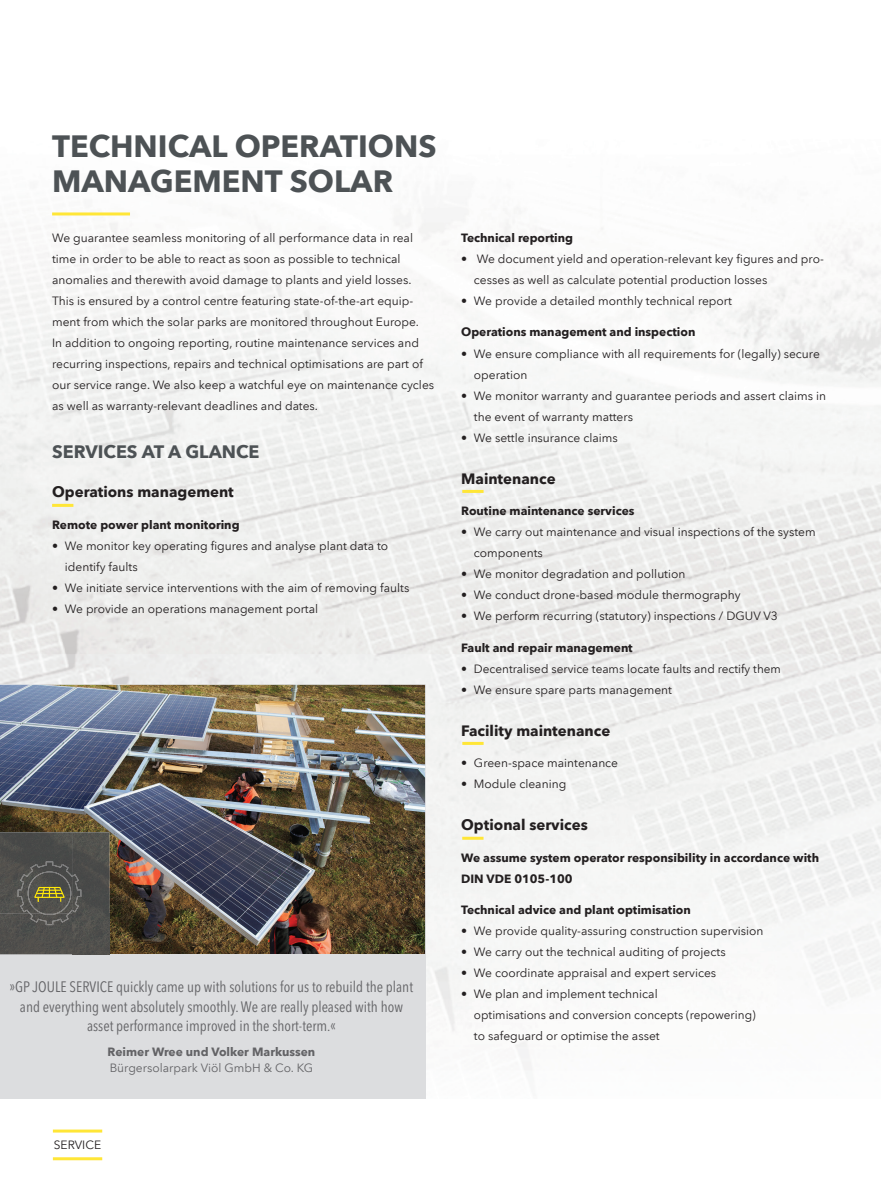
<style>
.page{position:relative;width:881px;height:1191px;background:#fff}
.page>*{position:absolute;margin:0;border:0;box-sizing:border-box;transform-origin:0 0}
.t1{font:700 30.75px/34.5px "Avenir Next LT Pro";color:#4d5255}
.t2{font:700 18px "Avenir Next LT Pro";color:#4d5255}
.t3{font:condensed 15px/19.5px "Avenir Next LT Pro";color:#636366;text-align:center}
.t4{font:700 15px "Avenir Next LT Pro";color:#231f20}
.t5{font:12px/21px "Avenir Next LT Pro";color:#231f20}
.t6{font:700 12px/21px "Avenir Next LT Pro";color:#231f20}
.t7{font:12px "Avenir Next LT Pro";color:#636366}
.t8{font:700 12px "Avenir Next LT Pro";color:#636366}
</style>
<div class="page">
<img style="left:0;top:210px;width:880px;height:493px">
<img style="left:425px;top:703px;width:351px;height:346px">
<img style="left:0;top:685px;width:425px;height:269px">
<div style="left:0;top:954px;width:425px;height:144px;background:#dcdddf"></div>
<img style="left:0;top:832px;width:109px;height:122px">
<hr style="left:53px;top:1157px;width:49px;height:3px;background:#ffe637">
<hr style="left:53px;top:1129px;width:49px;height:3px;background:#ffe637">
<img style="left:18px;top:861px;width:63px;height:64px">
<img style="left:28px;top:871px;width:43px;height:44px">
<svg style="left:33px;top:886px;width:32px;height:15px"></svg>
<hr style="left:52px;top:212px;width:78px;height:3px;background:#ffe637">
<hr style="left:52px;top:504px;width:21px;height:3px;background:#ffe637">
<hr style="left:462px;top:490px;width:21px;height:3px;background:#ffe637">
<hr style="left:462px;top:742px;width:21px;height:3px;background:#ffe637">
<hr style="left:462px;top:836px;width:21px;height:3px;background:#ffe637">
<h1 class="t1" style="left:52px;top:129px;width:386px">TECHNICAL OPERATIONS<br>MANAGEMENT SOLAR</h1>
<p class="t5" style="left:52px;top:227px;width:383px">We guarantee seamless monitoring of all performance data in real time in order to be able to react as soon as possible to technical anomalies and therewith avoid damage to plants and yield losses.<br>This is ensured by a control centre featuring state-of-the-art equip&shy;ment from which the solar parks are monitored throughout Europe.<br>In addition to ongoing reporting, routine maintenance services and recurring inspections, repairs and technical optimisations are part of our service range. We also keep a watchful eye on maintenance cycles as well as warranty-relevant deadlines and dates.</p>
<h2 class="t2" style="left:52px;top:440px;width:209px">SERVICES AT A GLANCE</h2>
<p class="t4" style="left:52px;top:483px;width:183px">Operations management</p>
<p class="t6" style="left:52px;top:514px;width:189px">Remote power plant monitoring</p>
<p class="t5" style="left:65px;top:535px;width:325px;text-indent:-13px">• We monitor key operating figures and analyse plant data to identify faults</p>
<p class="t5" style="left:52px;top:577px;width:358px">• We initiate service interventions with the aim of removing faults</p>
<p class="t5" style="left:52px;top:598px;width:267px">• We provide an operations management portal</p>
<p class="t3" style="left:10px;top:977px;width:404px">»GP JOULE SERVICE quickly came up with solutions for us to rebuild the plant and everything went absolutely smoothly. We are really pleased with how asset performance improved in the short-term.«</p>
<p class="t8" style="left:108px;top:1044px;width:209px">Reimer Wree und Volker Markussen</p>
<p class="t7" style="left:110px;top:1061px;width:205px">Bürgersolarpark Viöl GmbH &amp; Co. KG</p>
<p class="t6" style="left:461px;top:227px;width:113px">Technical reporting</p>
<p class="t5" style="left:474px;top:248px;width:351px;text-indent:-13px">• We document yield and operation-relevant key figures and pro&shy;cesses as well as calculate potential production losses</p>
<p class="t5" style="left:461px;top:290px;width:272px">• We provide a detailed monthly technical report</p>
<p class="t6" style="left:461px;top:322px;width:235px">Operations management and inspection</p>
<p class="t5" style="left:474px;top:343px;width:347px;text-indent:-13px">• We ensure compliance with all requirements for (legally) secure operation</p>
<p class="t5" style="left:474px;top:385px;width:353px;text-indent:-13px">• We monitor warranty and guarantee periods and assert claims in the event of warranty matters</p>
<p class="t5" style="left:461px;top:427px;width:158px">• We settle insurance claims</p>
<p class="t4" style="left:461px;top:469px;width:96px">Maintenance</p>
<p class="t6" style="left:461px;top:500px;width:175px">Routine maintenance services</p>
<p class="t5" style="left:474px;top:521px;width:343px;text-indent:-13px">• We carry out maintenance and visual inspections of the system components</p>
<p class="t5" style="left:461px;top:563px;width:226px">• We monitor degradation and pollution</p>
<p class="t5" style="left:461px;top:584px;width:281px">• We conduct drone-based module thermography</p>
<p class="t5" style="left:461px;top:605px;width:318px">• We perform recurring (statutory) inspections / DGUV V3</p>
<p class="t6" style="left:461px;top:637px;width:173px">Fault and repair management</p>
<p class="t5" style="left:461px;top:658px;width:321px">• Decentralised service teams locate faults and rectify them</p>
<p class="t5" style="left:461px;top:679px;width:212px">• We ensure spare parts management</p>
<p class="t4" style="left:461px;top:721px;width:150px">Facility maintenance</p>
<p class="t5" style="left:461px;top:752px;width:158px">• Green-space maintenance</p>
<p class="t5" style="left:461px;top:773px;width:106px">• Module cleaning</p>
<p class="t4" style="left:461px;top:815px;width:128px">Optional services</p>
<p class="t6" style="left:461px;top:847px;width:359px">We assume system operator responsibility in accordance with<br>DIN VDE 0105-100</p>
<p class="t6" style="left:461px;top:899px;width:231px">Technical advice and plant optimisation</p>
<p class="t5" style="left:461px;top:920px;width:304px">• We provide quality-assuring construction supervision</p>
<p class="t5" style="left:461px;top:941px;width:266px">• We carry out the technical auditing of projects</p>
<p class="t5" style="left:461px;top:962px;width:256px">• We coordinate appraisal and expert services</p>
<p class="t5" style="left:474px;top:983px;width:283px;text-indent:-13px">• We plan and implement technical<br>optimisations and conversion concepts (repowering) to safeguard or optimise the asset</p>
<p class="t5" style="left:54px;top:1134px;width:49px">SERVICE</p>
</div>
